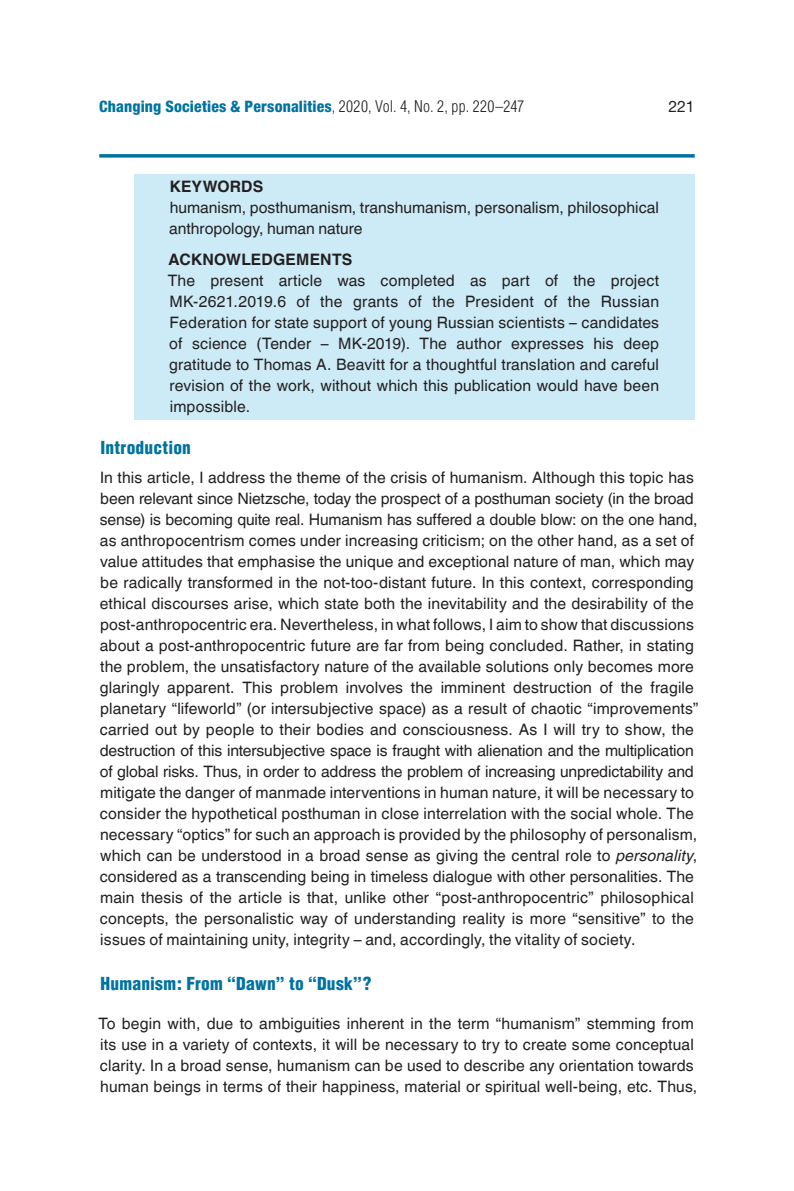
<style>
.page{position:relative;width:794px;height:1191px;background:#fff}
.page>*{position:absolute;margin:0;border:0;box-sizing:border-box;transform-origin:0 0}
.t1{font:900 condensed 17.5px "Helvetica";letter-spacing:.015em;color:#0073a1}
.t2{font:15.75px/21px "Helvetica World";letter-spacing:.01em;color:#231f20}
.t3{font:800 condensed 15.75px "Helvetica Neue";letter-spacing:.01em;color:#0073a1}
.t4{font:700 15.75px "Helvetica World";letter-spacing:.01em;color:#231f20}
.t5{font:15.75px "Helvetica Neue";color:#231f20}
.s1{font-family:"Helvetica";font-weight:300;color:#231f20}
.s2{font-style:italic}
</style>
<div class="page">
<svg style="left:99px;top:154px;width:595px;height:4px;background:#1f84ac"></svg>
<div style="left:134px;top:174px;width:560px;height:245px;background:#ccebf7"></div>
<p class="t3" style="left:99px;top:97px;width:426px">Changing Societies &amp; Personalities<span class="s1">, 2020, Vol. 4, No. 2, pp. 220–247</span></p>
<p class="t5" style="left:668px;top:97px;width:28px">221</p>
<p class="t4" style="left:170px;top:178px;width:95px">KEYWORDS</p>
<p class="t2" style="left:169px;top:197px;width:491px">humanism, posthumanism, transhumanism, personalism, philosophical anthropology, human nature</p>
<p class="t4" style="left:169px;top:251px;width:185px">ACKNOWLEDGEMENTS</p>
<p class="t2" style="left:168px;top:270px;width:493px;text-align:justify">The present article was completed as part of the project MK-2621.2019.6 of the grants of the President of the Russian Federation for state support of young Russian scientists – candidates of science (Tender – MK-2019). The author expresses his deep gratitude to Thomas A. Beavitt for a thoughtful translation and careful revision of the work, without which this publication would have been impossible.</p>
<p class="t1" style="left:100px;top:436px;width:92px">Introduction</p>
<p class="t2" style="left:100px;top:467px;width:600px">In this article, I address the theme of the crisis of humanism. Although this topic has been relevant since Nietzsche, today the prospect of a posthuman society (in the broad sense) is becoming quite real. Humanism has suffered a double blow: on the one hand, as anthropocentrism comes under increasing criticism; on the other hand, as a set of value attitudes that emphasise the unique and exceptional nature of man, which may be radically transformed in the not-too-distant future. In this context, corresponding ethical discourses arise, which state both the inevitability and the desirability of the post-anthropocentric era. Nevertheless, in what follows, I aim to show that discussions about a post-anthropocentric future are far from being concluded. Rather, in stating the problem, the unsatisfactory nature of the available solutions only becomes more glaringly apparent. This problem involves the imminent destruction of the fragile planetary “lifeworld” (or intersubjective space) as a result of chaotic “improvements” carried out by people to their bodies and consciousness. As I will try to show, the destruction of this intersubjective space is fraught with alienation and the multiplication of global risks. Thus, in order to address the problem of increasing unpredictability and mitigate the danger of manmade interventions in human nature, it will be necessary to consider the hypothetical posthuman in close interrelation with the social whole. The necessary “optics” for such an approach is provided by the philosophy of personalism, which can be understood in a broad sense as giving the central role to <span class="s2">personality</span>, considered as a transcending being in timeless dialogue with other personalities. The main thesis of the article is that, unlike other “post-anthropocentric” philosophical concepts, the personalistic way of understanding reality is more “sensitive” to the issues of maintaining unity, integrity – and, accordingly, the vitality of society.</p>
<p class="t1" style="left:101px;top:972px;width:272px">Humanism: From “Dawn” to “Dusk”?</p>
<p class="t2" style="left:98px;top:1013px;width:600px">To begin with, due to ambiguities inherent in the term “humanism” stemming from its use in a variety of contexts, it will be necessary to try to create some conceptual clarity. In a broad sense, humanism can be used to describe any orientation towards human beings in terms of their happiness, material or spiritual well-being, etc. Thus,</p>
</div>
